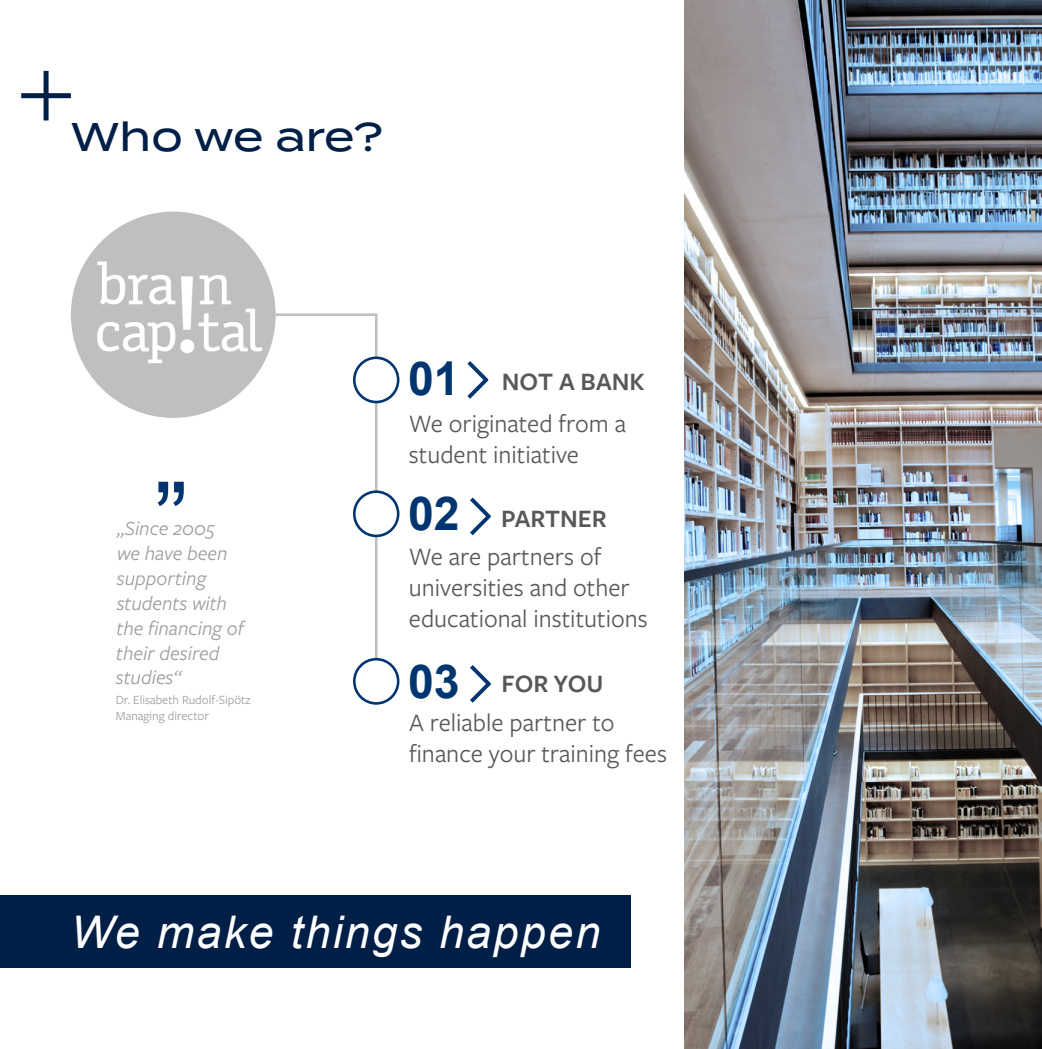
<style>
.page{position:relative;width:1042px;height:1049px;background:#fff}
.page>*{position:absolute;margin:0;border:0;box-sizing:border-box;transform-origin:0 0}
.t1{font:104px "Arial";color:#003570}
.t2{font:700 46.75px "Arial";color:#003570}
.t3{font:italic 45px "Arial";letter-spacing:.05em;color:#fff}
.t4{font:500 40px "Termina";color:#001f47}
.t5{font:26px/31.2px "Freight Sans Pro";color:#585859}
.t6{font:600 26px "Freight Sans Pro";color:#585859}
.t7{font:italic 20.75px/25px "Freight Sans Pro";color:#9d9d9b}
.t8{font:13px/15.5px "Freight Sans Pro";color:#9d9d9b}
</style>
<div class="page">
<img style="left:684px;top:0;width:358px;height:1049px">
<div style="left:0;top:895px;width:631px;height:73px;background:#001f47"></div>
<div style="left:21px;top:93px;width:50px;height:5px;background:#001f47"></div>
<div style="left:44px;top:71px;width:5px;height:49px;background:#001f47"></div>
<hr style="left:375px;top:533px;width:2px;height:138px;background:#bfbfbf">
<hr style="left:375px;top:402px;width:2px;height:123px;background:#bfbfbf">
<hr style="left:375px;top:313px;width:2px;height:45px;background:#bfbfbf">
<div style="left:71px;top:212px;width:205px;height:206px;background:#bfbfbf;border-radius:50%"></div>
<div style="left:353px;top:356px;width:46px;height:47px;border:3px solid #003570;border-radius:50%"></div>
<div style="left:354px;top:492px;width:44px;height:44px;background:#fff;border-radius:50%"></div>
<div style="left:353px;top:490px;width:46px;height:47px;border:3px solid #003570;border-radius:50%"></div>
<div style="left:354px;top:659px;width:44px;height:44px;background:#fff;border-radius:50%"></div>
<div style="left:353px;top:658px;width:46px;height:47px;border:3px solid #003570;border-radius:50%"></div>
<svg style="left:467px;top:361px;width:22px;height:38px"></svg>
<svg style="left:470px;top:665px;width:21px;height:38px"></svg>
<svg style="left:470px;top:497px;width:21px;height:39px"></svg>
<hr style="left:276px;top:313px;width:100px;height:3px;background:#bfbfbf">
<img style="left:97px;top:256px;width:165px;height:118px">
<h3 class="t4" style="left:71px;top:108px;width:314px">Who we are?</h3>
<h1 class="t1" style="left:154px;top:384px;width:36px">„</h1>
<p class="t7" style="left:116px;top:515px;width:130px">„Since 2005<br>we have been supporting students with the financing of their desired studies“</p>
<p class="t8" style="left:116px;top:692px;width:136px">Dr. Elisabeth Rudolf-Sipötz<br>Managing director</p>
<h2 class="t2" style="left:408px;top:345px;width:53px">01</h2>
<p class="t6" style="left:502px;top:364px;width:144px">NOT A BANK</p>
<p class="t5" style="left:409px;top:407px;width:219px">We originated from a student initiative</p>
<h2 class="t2" style="left:408px;top:481px;width:53px">02</h2>
<p class="t6" style="left:501px;top:501px;width:107px">PARTNER</p>
<p class="t5" style="left:409px;top:540px;width:240px">We are partners of universities and other educational institutions</p>
<h2 class="t2" style="left:408px;top:649px;width:53px">03</h2>
<p class="t6" style="left:501px;top:665px;width:103px">FOR YOU</p>
<p class="t5" style="left:409px;top:706px;width:259px">A reliable partner to finance your training fees</p>
<h3 class="t3" style="left:71px;top:903px;width:531px">We make things happen</h3>
</div>
